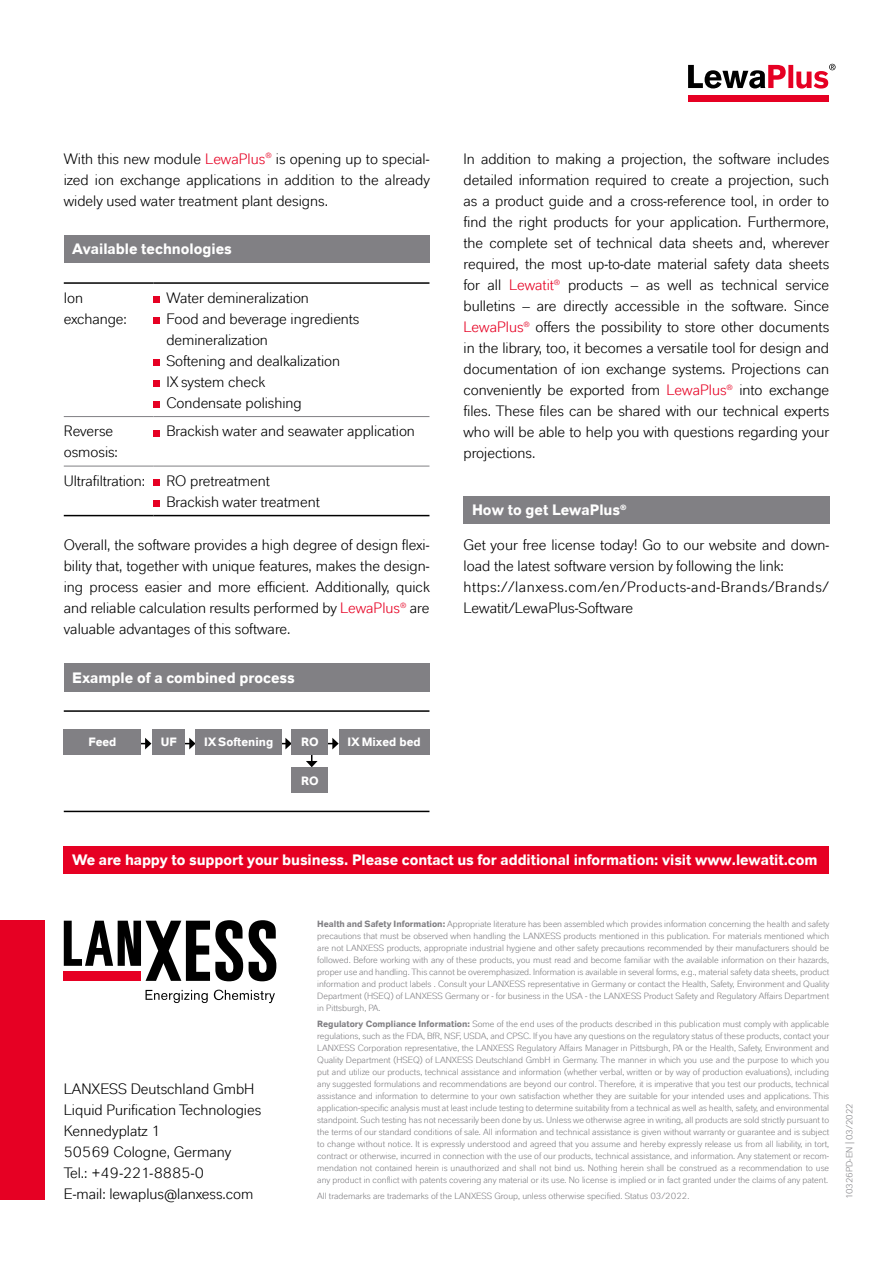
<style>
.page{position:relative;width:893px;height:1263px;background:#fff}
.page>*{position:absolute;margin:0;border:0;box-sizing:border-box;transform-origin:0 0}
.t1{font:15px/21px "Lanxess Global";color:#000}
.t2{font:700 15px "Lanxess Global";letter-spacing:-.005em;color:#fff}
.t3{font:700 12px "Lanxess Global";color:#fff}
.t4{font:9px/12px "Lanxess Global";color:#818084;text-align:justify}
.s1{color:#e60023}
.s2{font-weight:700}
</style>
<div class="page">
<div style="left:64px;top:235px;width:365px;height:28px;background:#818084"></div>
<hr style="left:64px;top:416px;width:90px;height:1px;background:#818084">
<hr style="left:154px;top:416px;width:275px;height:1px;background:#818084">
<hr style="left:64px;top:466px;width:90px;height:1px;background:#818084">
<hr style="left:154px;top:466px;width:275px;height:1px;background:#818084">
<hr style="left:64px;top:515px;width:90px;height:1px;background:#000">
<hr style="left:154px;top:515px;width:275px;height:1px;background:#000">
<hr style="left:64px;top:282px;width:90px;height:2px;background:#000">
<hr style="left:154px;top:282px;width:275px;height:2px;background:#000">
<div style="left:154px;top:296px;width:6px;height:7px;background:#e60023"></div>
<div style="left:154px;top:317px;width:6px;height:7px;background:#e60023"></div>
<div style="left:154px;top:359px;width:6px;height:7px;background:#e60023"></div>
<div style="left:154px;top:380px;width:6px;height:7px;background:#e60023"></div>
<div style="left:154px;top:401px;width:6px;height:7px;background:#e60023"></div>
<svg style="left:154px;top:430px;width:6px;height:6px"></svg>
<div style="left:154px;top:479px;width:6px;height:7px;background:#e60023"></div>
<div style="left:154px;top:500px;width:6px;height:7px;background:#e60023"></div>
<div style="left:64px;top:664px;width:365px;height:28px;background:#818084"></div>
<svg style="left:141px;top:738px;width:10px;height:11px"></svg>
<svg style="left:185px;top:738px;width:11px;height:11px"></svg>
<svg style="left:282px;top:738px;width:10px;height:11px"></svg>
<svg style="left:306px;top:738px;width:33px;height:29px"></svg>
<div style="left:64px;top:729px;width:77px;height:26px;background:#818084"></div>
<hr style="left:64px;top:710px;width:365px;height:2px;background:#000">
<hr style="left:64px;top:811px;width:365px;height:1px;background:#000">
<div style="left:196px;top:729px;width:86px;height:26px;background:#818084"></div>
<div style="left:152px;top:729px;width:33px;height:26px;background:#818084"></div>
<div style="left:292px;top:729px;width:36px;height:26px;background:#818084"></div>
<div style="left:292px;top:767px;width:36px;height:26px;background:#818084"></div>
<div style="left:339px;top:729px;width:90px;height:26px;background:#818084"></div>
<div style="left:463px;top:496px;width:367px;height:27px;background:#818084"></div>
<div style="left:0;top:920px;width:45px;height:279px;background:#e60023"></div>
<svg style="left:146px;top:990px;width:62px;height:13px"></svg>
<svg style="left:249px;top:920px;width:27px;height:61px"></svg>
<svg style="left:64px;top:920px;width:179px;height:61px"></svg>
<svg style="left:214px;top:990px;width:61px;height:13px"></svg>
<div style="left:64px;top:846px;width:765px;height:28px;background:#e60023"></div>
<div style="left:688px;top:95px;width:140px;height:7px;background:#e60023"></div>
<svg style="left:688px;top:64px;width:147px;height:25px"></svg>
<h1 class="t1" style="left:64px;top:148px;width:368px;text-align:justify">With this new module <span class="s1">LewaPlus</span><sup>®</sup> is opening up to special&shy;ized ion exchange applications in addition to the already widely used water treatment plant designs.</h1>
<h1 class="t2" style="left:72px;top:240px;width:161px">Available technologies</h1>
<h1 class="t1" style="left:64px;top:287px;width:65px">Ion exchange:</h1>
<h1 class="t1" style="left:166px;top:287px;width:195px">Water demineralization<br>Food and beverage ingredients demineralization<br>Softening and dealkalization<br>IX system check<br>Condensate polishing</h1>
<h1 class="t1" style="left:64px;top:420px;width:56px">Reverse osmosis:</h1>
<h1 class="t1" style="left:166px;top:420px;width:250px">Brackish water and seawater application</h1>
<h1 class="t1" style="left:64px;top:470px;width:83px">Ultrafiltration:</h1>
<h1 class="t1" style="left:166px;top:470px;width:155px">RO pretreatment<br>Brackish water treatment</h1>
<p class="t1" style="left:64px;top:534px;width:367px;text-align:justify">Overall, the software provides a high degree of design flexi&shy;bility that, together with unique features, makes the design&shy;ing process easier and more efficient. Additionally, quick and reliable calculation results performed by <span class="s1">LewaPlus</span><sup>®</sup> are valuable advantages of this software.</p>
<h1 class="t2" style="left:72px;top:669px;width:224px">Example of a combined process</h1>
<h2 class="t3" style="left:88px;top:735px;width:29px">Feed</h2>
<h2 class="t3" style="left:161px;top:735px;width:17px">UF</h2>
<h2 class="t3" style="left:204px;top:735px;width:71px">IX Softening</h2>
<h2 class="t3" style="left:301px;top:735px;width:19px">RO</h2>
<h2 class="t3" style="left:301px;top:773px;width:19px">RO</h2>
<h2 class="t3" style="left:347px;top:735px;width:75px">IX Mixed bed</h2>
<p class="t1" style="left:463px;top:148px;width:367px;text-align:justify">In addition to making a projection, the software includes detailed information required to create a projection, such as a product guide and a cross-reference tool, in order to find the right products for your application. Furthermore, the complete set of technical data sheets and, wherever required, the most up-to-date material safety data sheets for all <span class="s1">Lewatit</span><sup>®</sup> products – as well as technical service bulletins – are directly accessible in the software. Since <span class="s1">LewaPlus</span><sup>®</sup> offers the possibility to store other documents in the library, too, it becomes a versatile tool for design and documentation of ion exchange systems. Projections can conveniently be exported from <span class="s1">LewaPlus</span><sup>®</sup> into exchange files. These files can be shared with our technical experts who will be able to help you with questions regarding your projections.</p>
<h1 class="t2" style="left:472px;top:501px;width:156px">How to get LewaPlus<sup>®</sup></h1>
<h1 class="t1" style="left:463px;top:534px;width:367px">Get your free license today! Go to our website and down&shy;load the latest software version by following the link: https://lanxess.com/en/Products-and-Brands/Brands/ Lewatit/LewaPlus-Software</h1>
<h1 class="t2" style="left:72px;top:851px;width:747px">We are happy to support your business. Please contact us for additional information: visit www.lewatit.com</h1>
<h1 class="t1" style="left:64px;top:1078px;width:199px">LANXESS Deutschland GmbH<br>Liquid Purification Technologies<br>Kennedyplatz 1<br>50569 Cologne, Germany<br>Tel.: +49-221-8885-0<br>E-mail: lewaplus@lanxess.com</h1>
<p class="t4" style="left:317px;top:917px;width:514px"><span class="s2">Health and Safety Information:</span> Appropriate literature has been assembled which provides information concerning the health and safety precautions that must be observed when handling the LANXESS products mentioned in this publication. For materials mentioned which are not LANXESS products, appropriate industrial hygiene and other safety precautions recommended by their manufacturers should be followed. Before working with any of these products, you must read and become familiar with the available information on their hazards, proper use and handling. This cannot be overemphasized. Information is available in several forms, e.g., material safety data sheets, product information and product labels . Consult your LANXESS representative in Germany or contact the Health, Safety, Environment and Quality Department (HSEQ) of LANXESS Germany or - for business in the USA - the LANXESS Product Safety and Regulatory Affairs Department in Pittsburgh, PA.</p>
<p class="t4" style="left:317px;top:1018px;width:514px"><span class="s2">Regulatory Compliance Information:</span> Some of the end uses of the products described in this publication must comply with applicable regulations, such as the FDA, BfR, NSF, USDA, and CPSC. If you have any questions on the regulatory status of these products, contact your LANXESS Corporation representative, the LANXESS Regulatory Affairs Manager in Pittsburgh, PA or the Health, Safety, Environment and Quality Department (HSEQ) of LANXESS Deutschland GmbH in Germany. The manner in which you use and the purpose to which you put and utilize our products, technical assistance and information (whether verbal, written or by way of production evaluations), including any suggested formulations and recommendations are beyond our control. Therefore, it is imperative that you test our products, technical assistance and information to determine to your own satisfaction whether they are suitable for your intended uses and applications. This application-specific analysis must at least include testing to determine suitability from a technical as well as health, safety, and environmental standpoint. Such testing has not necessarily been done by us. Unless we otherwise agree in writing, all products are sold strictly pursuant to the terms of our standard conditions of sale. All information and technical assistance is given without warranty or guarantee and is subject to change without notice. It is expressly understood and agreed that you assume and hereby expressly release us from all liability, in tort, contract or otherwise, incurred in connection with the use of our products, technical assistance, and information. Any statement or recom&shy;mendation not contained herein is unauthorized and shall not bind us. Nothing herein shall be construed as a recommendation to use any product in conflict with patents covering any material or its use. No license is implied or in fact granted under the claims of any patent.</p>
<p class="t4" style="left:317px;top:1190px;width:374px">All trademarks are trademarks of the LANXESS Group, unless otherwise specified. Status 03/2022.</p>
<p class="t4" style="left:843px;top:1199px;width:98px;rotate:-90deg">10326PD-EN | 03/2022</p>
</div>
